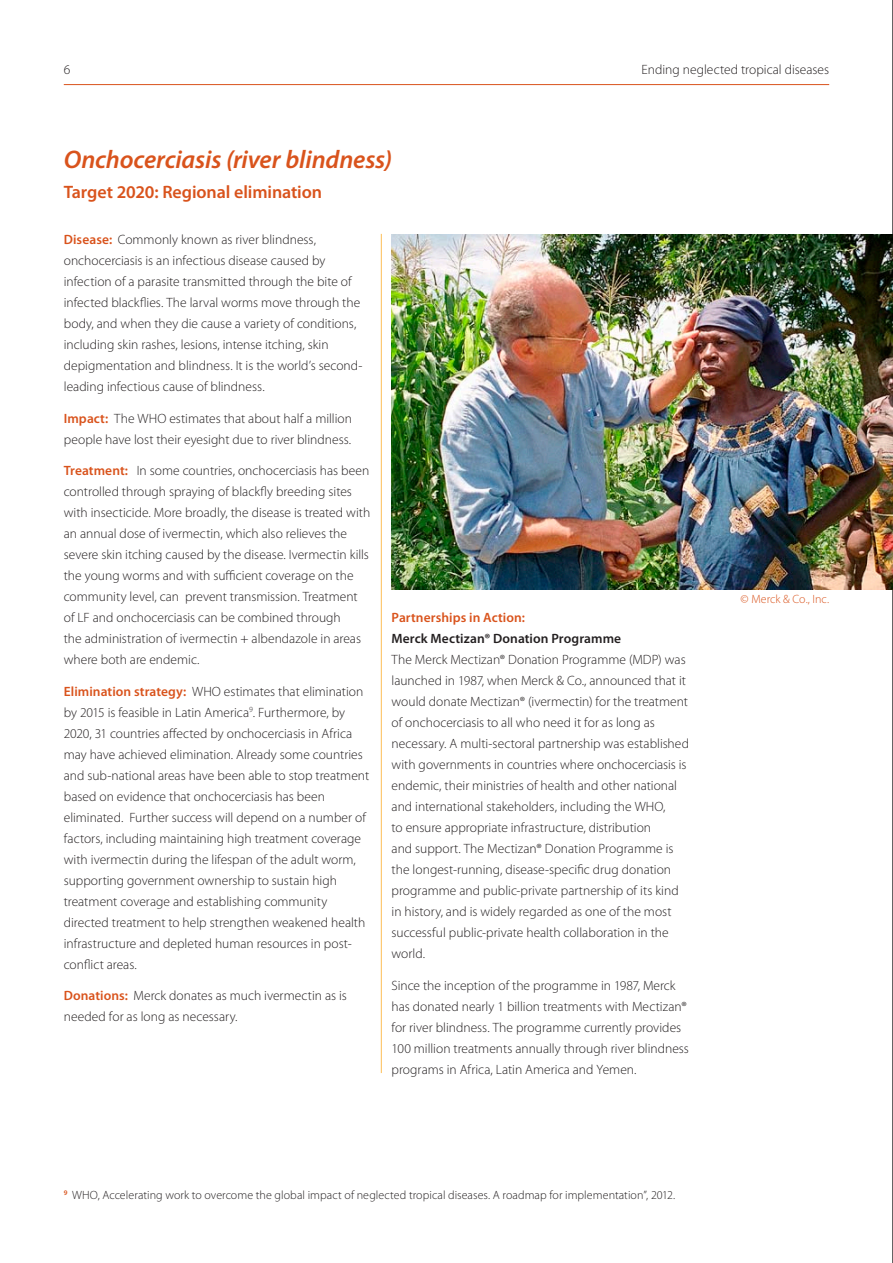
<style>
.page{position:relative;width:893px;height:1263px;background:#fff}
.page>*{position:absolute;margin:0;border:0;box-sizing:border-box;transform-origin:0 0}
.t1{font:italic 600 25.5px "Myriad Pro";letter-spacing:-.005em;color:#d9531c}
.t2{font:600 18px "Myriad Pro";letter-spacing:-.005em;color:#d9531c}
._03_-_SOUS_SOUS_TITR{font:300 13.5px/21px "Myriad Pro";color:#231f20}
._03_-_SOUS_SOUS_TITR-2{font:600 13.5px/21px "Myriad Pro";letter-spacing:.005em;color:#231f20}
._03_-_SOUS_SOUS_TITR-3{font:300 12px "Myriad Pro";letter-spacing:.005em;color:#231f20}
.t3{font:300 12px "Myriad Pro";color:#d9531c}
.s1{font-weight:600;color:#d9531c}
.s2{color:#d9531c}
</style>
<div class="page">
<hr style="left:892px;top:0;width:1px;height:1263px;background:#231f20">
<hr style="left:64px;top:84px;width:765px;height:1px;background:#d9531c">
<img style="left:392px;top:234px;width:501px;height:356px">
<hr style="left:381px;top:234px;width:1px;height:839px;background:#fdbe56">
<p class="_03_-_SOUS_SOUS_TITR" style="left:64px;top:59px;width:8px">6</p>
<p class="_03_-_SOUS_SOUS_TITR" style="left:641px;top:59px;width:189px">Ending neglected tropical diseases</p>
<p class="t1" style="left:64px;top:143px;width:330px">Onchocerciasis (river blindness)</p>
<p class="t2" style="left:64px;top:180px;width:260px">Target 2020: Regional elimination</p>
<p class="_03_-_SOUS_SOUS_TITR" style="left:64px;top:229px;width:300px"><span class="s1">Disease:</span> Commonly known as river blindness, onchocerciasis is an infectious disease caused by infection of a parasite transmitted through the bite of infected blackflies. The larval worms move through the body, and when they die cause a variety of conditions, including skin rashes, lesions, intense itching, skin depigmentation and blindness. It is the world’s second&shy;leading infectious cause of blindness.</p>
<p class="_03_-_SOUS_SOUS_TITR" style="left:64px;top:407px;width:290px"><span class="s1">Impact:</span> The WHO estimates that about half a million people have lost their eyesight due to river blindness.</p>
<p class="_03_-_SOUS_SOUS_TITR" style="left:64px;top:460px;width:308px"><span class="s1">Treatment:</span> In some countries, onchocerciasis has been controlled through spraying of blackfly breeding sites with insecticide. More broadly, the disease is treated with an annual dose of ivermectin, which also relieves the severe skin itching caused by the disease. Ivermectin kills the young worms and with sufficient coverage on the community level, can prevent transmission. Treatment of LF and onchocerciasis can be combined through<br>the administration of ivermectin + albendazole in areas where both are endemic.</p>
<p class="_03_-_SOUS_SOUS_TITR" style="left:64px;top:680px;width:307px"><span class="s1">Elimination strategy:</span> WHO estimates that elimination by 2015 is feasible in Latin America<sup>9</sup>. Furthermore, by 2020, 31 countries affected by onchocerciasis in Africa may have achieved elimination. Already some countries and sub-national areas have been able to stop treatment based on evidence that onchocerciasis has been eliminated. Further success will depend on a number of factors, including maintaining high treatment coverage with ivermectin during the lifespan of the adult worm, supporting government ownership to sustain high treatment coverage and establishing community directed treatment to help strengthen weakened health infrastructure and depleted human resources in post&shy;conflict areas.</p>
<p class="_03_-_SOUS_SOUS_TITR" style="left:64px;top:985px;width:285px"><span class="s1">Donations:</span> Merck donates as much ivermectin as is needed for as long as necessary.</p>
<p class="_03_-_SOUS_SOUS_TITR-2" style="left:392px;top:607px;width:231px"><span class="s2">Partnerships in Action:<br></span>Merck Mectizan® Donation Programme</p>
<p class="_03_-_SOUS_SOUS_TITR" style="left:392px;top:649px;width:299px">The Merck Mectizan® Donation Programme (MDP) was launched in 1987, when Merck &amp; Co., announced that it would donate Mectizan® (ivermectin) for the treatment of onchocerciasis to all who need it for as long as necessary. A multi-sectoral partnership was established with governments in countries where onchocerciasis is endemic, their ministries of health and other national and international stakeholders, including the WHO,<br>to ensure appropriate infrastructure, distribution<br>and support. The Mectizan® Donation Programme is the longest-running, disease-specific drug donation programme and public-private partnership of its kind in history, and is widely regarded as one of the most successful public-private health collaboration in the world.</p>
<p class="_03_-_SOUS_SOUS_TITR" style="left:392px;top:974px;width:299px">Since the inception of the programme in 1987, Merck has donated nearly 1 billion treatments with Mectizan® for river blindness. The programme currently provides 100 million treatments annually through river blindness programs in Africa, Latin America and Yemen.</p>
<p class="_03_-_SOUS_SOUS_TITR-3" style="left:64px;top:1188px;width:613px"><sup>9</sup> WHO, Accelerating work to overcome the global impact of neglected tropical diseases. A roadmap for implementation”, 2012.</p>
<p class="t3" style="left:741px;top:592px;width:90px">© Merck &amp; Co., Inc.</p>
</div>
